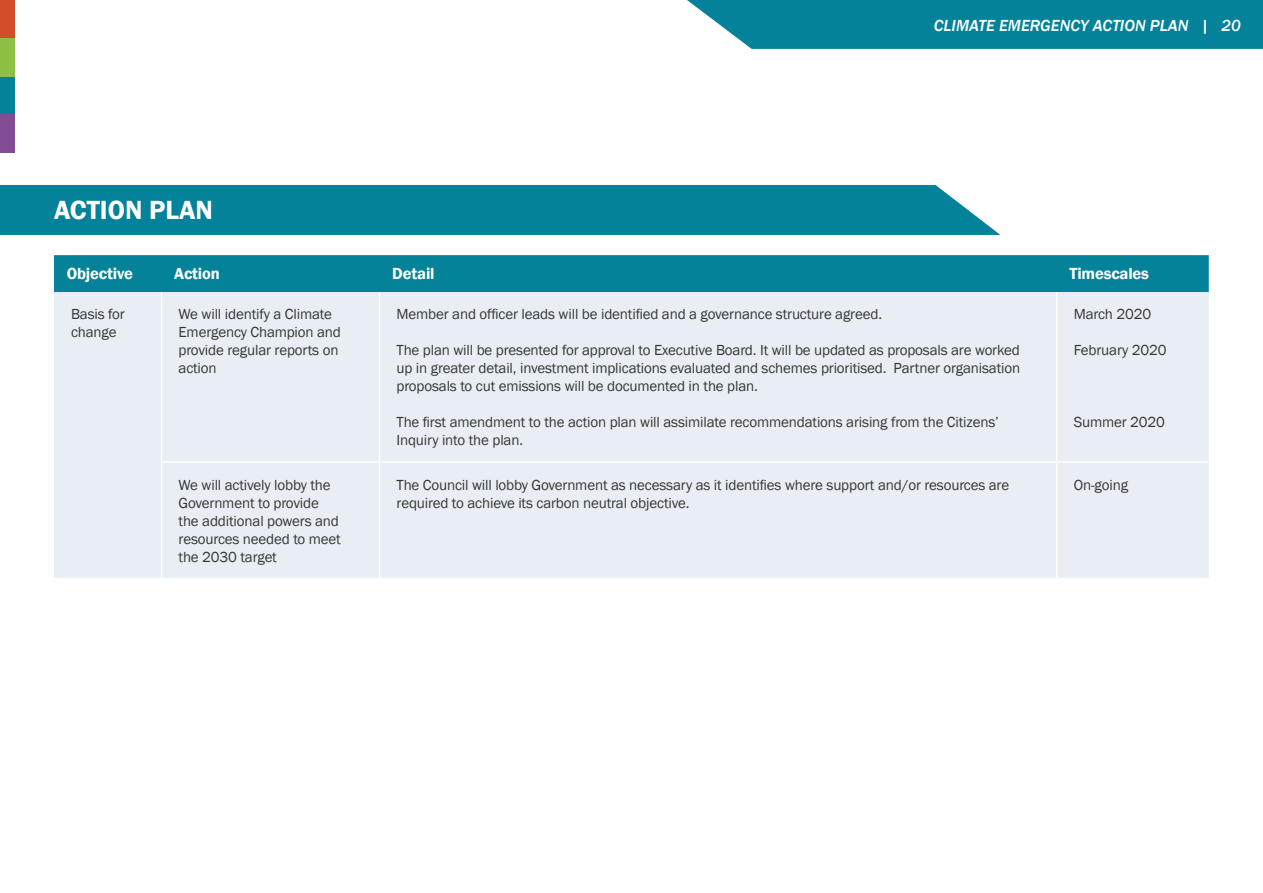
<style>
.page{position:relative;width:1263px;height:893px;background:#fff}
.page>*{position:absolute;margin:0;border:0;box-sizing:border-box;transform-origin:0 0}
.t1{font:600 27px "Franklin Gothic";color:#fff}
.t2{font:600 16.5px "Franklin Gothic";letter-spacing:-.01em;color:#fff}
.t3{font:italic 500 16.5px "Franklin Gothic";color:#fff}
.t4{font:15px/18px "Franklin Gothic";letter-spacing:-.01em;color:#373636}
</style>
<div class="page">
<div style="left:0;top:185px;width:1000px;height:50px;background:#048299"></div>
<div style="left:54px;top:255px;width:1155px;height:37px;background:#048299"></div>
<div style="left:54px;top:292px;width:1155px;height:286px;background:#e8eef3"></div>
<hr style="left:161px;top:292px;width:1px;height:169px;background:#fff">
<hr style="left:379px;top:292px;width:1px;height:169px;background:#fff">
<hr style="left:1056px;top:292px;width:1px;height:169px;background:#fff">
<hr style="left:161px;top:461px;width:218px;height:2px;background:#fff">
<hr style="left:161px;top:463px;width:1px;height:115px;background:#fff">
<hr style="left:379px;top:461px;width:678px;height:2px;background:#fff">
<hr style="left:379px;top:463px;width:1px;height:115px;background:#fff">
<hr style="left:1057px;top:461px;width:152px;height:2px;background:#fff">
<hr style="left:1056px;top:463px;width:1px;height:115px;background:#fff">
<div style="left:0;top:0;width:15px;height:38px;background:#d34d29"></div>
<div style="left:0;top:77px;width:15px;height:38px;background:#048299"></div>
<div style="left:0;top:38px;width:15px;height:39px;background:#8ec045"></div>
<div style="left:0;top:115px;width:15px;height:38px;background:#824d94"></div>
<svg style="left:687px;top:0;width:576px;height:49px;background:#12899e"></svg>
<h1 class="t1" style="left:54px;top:193px;width:160px">ACTION PLAN</h1>
<p class="t3" style="left:934px;top:16px;width:308px">CLIMATE EMERGENCY ACTION PLAN | 20</p>
<p class="t2" style="left:67px;top:264px;width:68px">Objective</p>
<p class="t2" style="left:174px;top:264px;width:47px">Action</p>
<p class="t2" style="left:392px;top:264px;width:44px">Detail</p>
<p class="t2" style="left:1069px;top:264px;width:81px">Timescales</p>
<p class="t4" style="left:71px;top:305px;width:55px">Basis for change</p>
<p class="t4" style="left:179px;top:305px;width:164px">We will identify a Climate<br>Emergency Champion and provide regular reports on action</p>
<p class="t4" style="left:396px;top:305px;width:487px">Member and officer leads will be identified and a governance structure agreed.</p>
<p class="t4" style="left:1074px;top:305px;width:79px">March 2020</p>
<p class="t4" style="left:1074px;top:341px;width:94px">February 2020</p>
<p class="t4" style="left:396px;top:341px;width:625px;text-align:justify">The plan will be presented for approval to Executive Board. It will be updated as proposals are worked up in greater detail, investment implications evaluated and schemes prioritised. Partner organisation proposals to cut emissions will be documented in the plan.</p>
<p class="t4" style="left:396px;top:413px;width:604px">The first amendment to the action plan will assimilate recommendations arising from the Citizens’<br>Inquiry into the plan.</p>
<p class="t4" style="left:1074px;top:413px;width:93px">Summer 2020</p>
<p class="t4" style="left:179px;top:476px;width:164px">We will actively lobby the<br>Government to provide the additional powers and resources needed to meet the 2030 target</p>
<p class="t4" style="left:396px;top:476px;width:614px">The Council will lobby Government as necessary as it identifies where support and/or resources are required to achieve its carbon neutral objective.</p>
<p class="t4" style="left:1074px;top:476px;width:56px">On-going</p>
</div>
